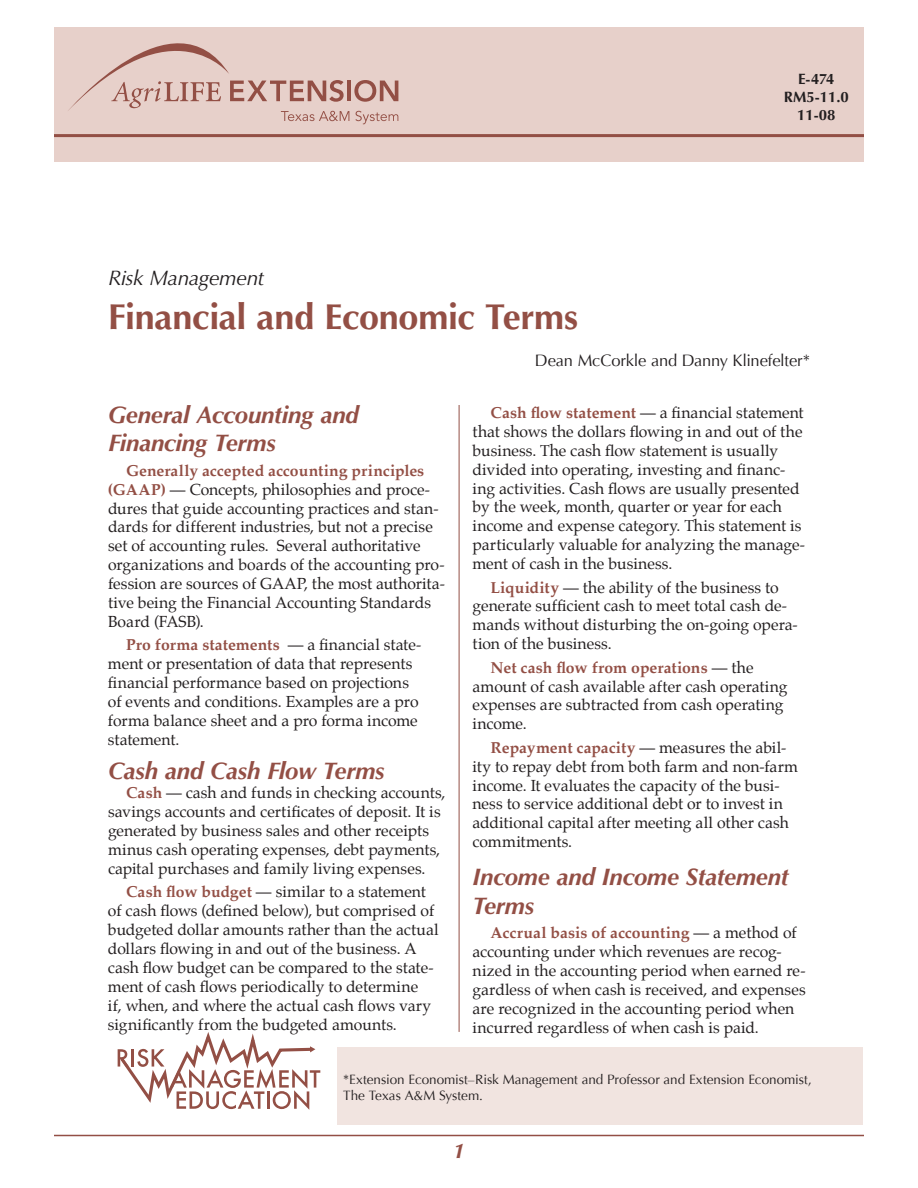
<style>
.page{position:relative;width:918px;height:1188px;background:#fff}
.page>*{position:absolute;margin:0;border:0;box-sizing:border-box;transform-origin:0 0}
.t1{font:700 36px "Optima";letter-spacing:-.01em;color:#934f45}
.t2{font:italic 700 24px/28.8px "Optima";letter-spacing:-.01em;color:#934f45}
.t3{font:italic 21px "Optima";letter-spacing:-.02em;color:#231f20}
.t4{font:italic 700 21px "Optima";color:#934f45}
.t5{font:16.5px "Optima";letter-spacing:-.01em;color:#231f20}
.t6{font:15.75px/18.9px "Palatino";color:#231f20}
.t7{font:700 15px/18px "Optima";color:#231f20;text-align:center}
.t8{font:13.5px/16.5px "Optima";color:#231f20}
.s1{font-weight:700;color:#934f45}
</style>
<div class="page">
<div style="left:54px;top:27px;width:810px;height:135px;background:#e7d0ca"></div>
<hr style="left:54px;top:134px;width:810px;height:3px;background:#934f45">
<hr style="left:54px;top:1135px;width:810px;height:1px;background:#934f45">
<svg style="left:68px;top:43px;width:330px;height:81px"></svg>
<div style="left:338px;top:1047px;width:525px;height:77px;background:#f1e4e0"></div>
<hr style="left:459px;top:405px;width:1px;height:627px;background:#934f45">
<svg style="left:118px;top:1032px;width:202px;height:78px"></svg>
<h3 class="t3" style="left:108px;top:270px;width:158px">Risk Management</h3>
<h1 class="t1" style="left:108px;top:302px;width:472px">Financial and Economic Terms</h1>
<p class="t7" style="left:784px;top:72px;width:67px">E-474<br>RM5-11.0<br>11-08</p>
<h2 class="t2" style="left:108px;top:402px;width:252px">General Accounting and<br>Financing Terms</h2>
<p class="t6" style="left:108px;top:462px;width:338px;text-indent:18px"><span class="s1">Generally accepted accounting principles (GAAP)</span> — Concepts, philosophies and proce&shy;dures that guide accounting practices and stan&shy;dards for different industries, but not a precise set of accounting rules. Several authoritative organizations and boards of the accounting pro&shy;fession are sources of GAAP, the most authorita&shy;tive being the Financial Accounting Standards Board (FASB).</p>
<p class="t6" style="left:108px;top:637px;width:315px;text-indent:18px"><span class="s1">Pro forma statements</span> — a financial state&shy;ment or presentation of data that represents financial performance based on projections of events and conditions. Examples are a pro forma balance sheet and a pro forma income statement.</p>
<h2 class="t2" style="left:108px;top:759px;width:278px">Cash and Cash Flow Terms</h2>
<p class="t6" style="left:108px;top:785px;width:339px;text-indent:18px"><span class="s1">Cash</span> — cash and funds in checking accounts, savings accounts and certificates of deposit. It is generated by business sales and other receipts minus cash operating expenses, debt payments, capital purchases and family living expenses.</p>
<p class="t6" style="left:108px;top:884px;width:332px;text-indent:18px"><span class="s1">Cash flow budget</span> — similar to a statement of cash flows (defined below), but comprised of budgeted dollar amounts rather than the actual dollars flowing in and out of the business. A cash flow budget can be compared to the state&shy;ment of cash flows periodically to determine<br>if, when, and where the actual cash flows vary significantly from the budgeted amounts.</p>
<p class="t5" style="left:535px;top:351px;width:277px">Dean McCorkle and Danny Klinefelter*</p>
<p class="t6" style="left:472px;top:404px;width:334px;text-indent:18px"><span class="s1">Cash flow statement</span> — a financial statement that shows the dollars flowing in and out of the business. The cash flow statement is usually divided into operating, investing and financ&shy;ing activities. Cash flows are usually presented by the week, month, quarter or year for each income and expense category. This statement is particularly valuable for analyzing the manage&shy;ment of cash in the business.</p>
<p class="t6" style="left:472px;top:579px;width:327px;text-indent:18px"><span class="s1">Liquidity</span> — the ability of the business to generate sufficient cash to meet total cash de&shy;mands without disturbing the on-going opera&shy;tion of the business.</p>
<p class="t6" style="left:472px;top:659px;width:317px;text-indent:18px"><span class="s1">Net cash flow from operations</span> — the amount of cash available after cash operating expenses are subtracted from cash operating income.</p>
<p class="t6" style="left:472px;top:739px;width:327px;text-indent:18px"><span class="s1">Repayment capacity</span> — measures the abil&shy;ity to repay debt from both farm and non-farm income. It evaluates the capacity of the busi&shy;ness to service additional debt or to invest in additional capital after meeting all other cash commitments.</p>
<h2 class="t2" style="left:472px;top:865px;width:318px">Income and Income Statement<br>Terms</h2>
<p class="t6" style="left:473px;top:924px;width:335px;text-indent:18px"><span class="s1">Accrual basis of accounting</span> — a method of accounting under which revenues are recog&shy;nized in the accounting period when earned re&shy;gardless of when cash is received, and expenses are recognized in the accounting period when incurred regardless of when cash is paid.</p>
<p class="t8" style="left:343px;top:1071px;width:470px">*Extension Economist–Risk Management and Professor and Extension Economist,<br>The Texas A&amp;M System.</p>
<h3 class="t4" style="left:453px;top:1143px;width:13px">1</h3>
</div>
